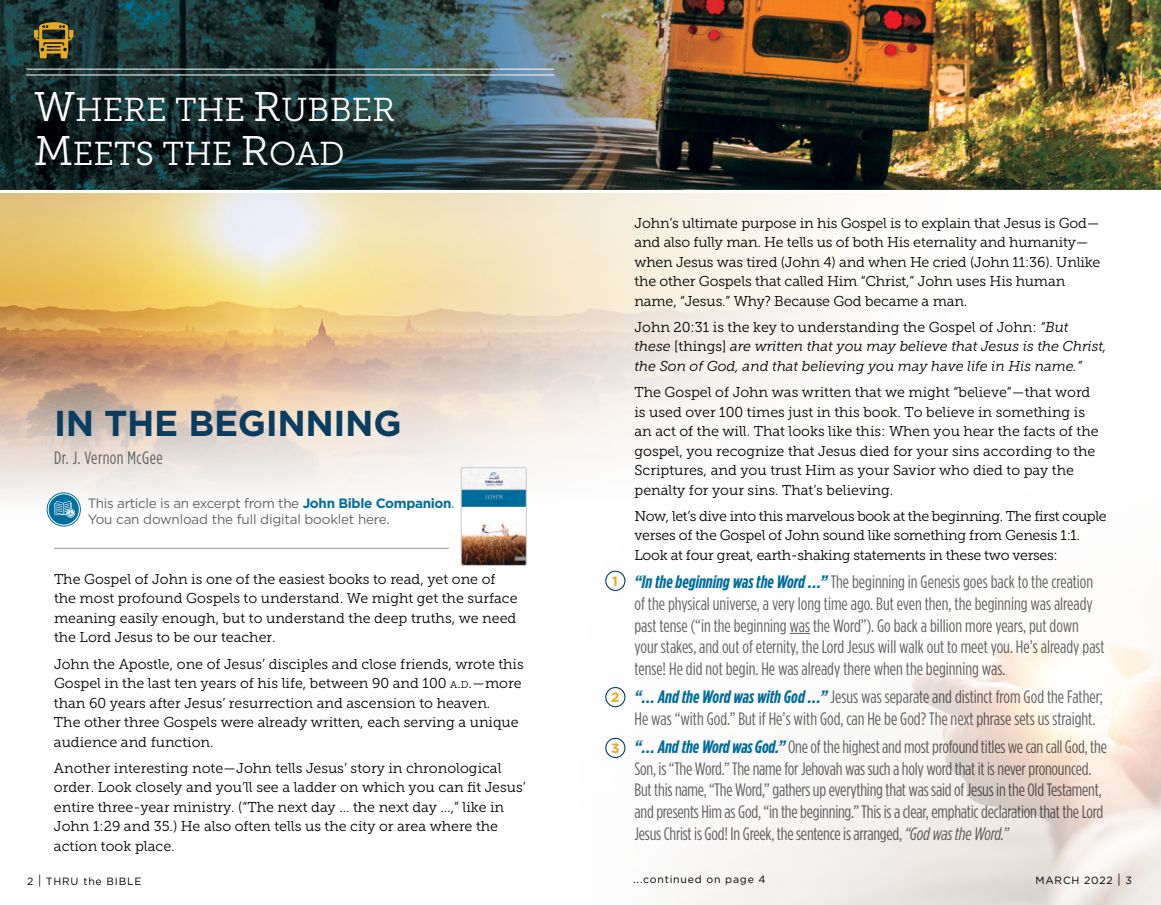
<style>
.page{position:relative;width:1161px;height:905px;background:#fff}
.page>*{position:absolute;margin:0;border:0;box-sizing:border-box;transform-origin:0 0}
.t1{font:700 36px "Gotham";letter-spacing:-.01em;color:#093d62}
.t2{font:33px/44px "Museo Slab 300";color:#fff}
.t3{font:18px/21.6px "Gotham Condensed";letter-spacing:-.01em;color:#636466}
.t4{font:18px "Gotham Condensed";letter-spacing:.025em;color:#636466}
.t5{font:14.25px/19.5px "Museo Slab 300";color:#000}
.t6{font:14.25px/19.5px "Museo Slab 300";letter-spacing:-.02em;color:#000}
.t7{font:italic 14.25px/19.5px "Museo Slab 300";color:#000}
.t8{font:13.5px/16.2px "Gotham";letter-spacing:-.015em;color:#636466}
.t9{font:700 13.5px "Gotham";color:#e8ab22}
.t10{font:10.5px "Gotham";letter-spacing:.075em;color:#000}
.s1{font-size:41.25px}
.s2{font-weight:700;color:#006e9f}
.s3{font-size:10.05px}
.s4{font-style:inherit}
.s5{font-style:normal}
.s6{font-weight:700;font-style:italic;color:#006e9f}
.s7{font-style:italic}
.s8{font-size:13.2px}
</style>
<div class="page">
<img style="left:605px;top:572px;width:556px;height:332px">
<img style="left:0;top:193px;width:828px;height:338px">
<img style="left:0;top:0;width:1161px;height:190px">
<svg style="left:34px;top:22px;width:39px;height:36px"></svg>
<hr style="left:26px;top:69px;width:528px;height:1px;background:#fff">
<hr style="left:26px;top:75px;width:528px;height:1px;background:#fff">
<svg style="left:790px;top:633px;width:20px;height:1px"></svg>
<hr style="left:54px;top:548px;width:395px;height:1px;background:#939598">
<img style="left:463px;top:469px;width:61px;height:94px">
<div style="left:461px;top:467px;width:65px;height:98px;border:1px solid #c7c8ca;border-radius:2px"></div>
<div style="left:48px;top:494px;width:31px;height:31px;background:#006e9f;border-radius:50%"></div>
<div style="left:48px;top:493px;width:32px;height:32px;border:1px solid #fff;border-radius:50%"></div>
<svg style="left:54px;top:501px;width:21px;height:16px"></svg>
<div style="left:47px;top:492px;width:34px;height:34px;border:1px solid #006e9f;border-radius:50%"></div>
<div style="left:605px;top:570px;width:21px;height:21px;border:1px solid #093d62;border-radius:50%"></div>
<div style="left:605px;top:687px;width:21px;height:20px;border:1px solid #093d62;border-radius:50%"></div>
<div style="left:605px;top:737px;width:21px;height:21px;border:1px solid #093d62;border-radius:50%"></div>
<h2 class="t2" style="left:34px;top:88px;width:363px"><span class="s1">W</span>HERE THE <span class="s1">R</span>UBBER<br><span class="s1">M</span>EETS THE <span class="s1">R</span>OAD</h2>
<h1 class="t1" style="left:54px;top:401px;width:349px">IN THE BEGINNING</h1>
<p class="t4" style="left:54px;top:447px;width:110px">Dr. J. Vernon McGee</p>
<p class="t8" style="left:88px;top:494px;width:368px">This article is an excerpt from the <span class="s2">John Bible Companion</span>.<br>You can download the full digital booklet here.</p>
<p class="t5" style="left:54px;top:569px;width:465px">The Gospel of John is one of the easiest books to read, yet one of the most profound Gospels to understand. We might get the surface meaning easily enough, but to understand the deep truths, we need the Lord Jesus to be our teacher.</p>
<p class="t5" style="left:54px;top:654px;width:471px">John the Apostle, one of Jesus’ disciples and close friends, wrote this Gospel in the last ten years of his life, between 90 and 100 <span class="s3">a</span><span class="s4">.</span><span class="s3">d</span><span class="s4">.</span>—more than 60 years after Jesus’ resurrection and ascension to heaven.<br>The other three Gospels were already written, each serving a unique audience and function.</p>
<p class="t5" style="left:54px;top:758px;width:473px">Another interesting note—John tells Jesus’ story in chronological order. Look closely and you’ll see a ladder on which you can fit Jesus’ entire three-year ministry. (“The next day … the next day …,” like in John 1:29 and 35.) He also often tells us the city or area where the action took place.</p>
<p class="t9" style="left:612px;top:572px;width:7px">1</p>
<p class="t9" style="left:611px;top:689px;width:10px">2</p>
<p class="t9" style="left:611px;top:739px;width:10px">3</p>
<p class="t5" style="left:634px;top:213px;width:467px">John’s ultimate purpose in his Gospel is to explain that Jesus is God— and also fully man. He tells us of both His eternality and humanity— when Jesus was tired (John 4) and when He cried (John 11:36). Unlike the other Gospels that called Him “Christ,” John uses His human name, “Jesus.” Why? Because God became a man.</p>
<p class="t7" style="left:634px;top:317px;width:474px"><span class="s5">John 20:31 is the key to understanding the Gospel of John:</span> “But these <span class="s5">[things]</span> are written that you may believe that Jesus is the Christ, the Son of God, and that believing you may have life in His name.”</p>
<p class="t5" style="left:634px;top:382px;width:466px">The Gospel of John was written that we might “believe”—that word is used over 100 times just in this book. To believe in something is an act of the will. That looks like this: When you hear the facts of the gospel, you recognize that Jesus died for your sins according to the Scriptures, and you trust Him as your Savior who died to pay the penalty for your sins. That’s believing.</p>
<p class="t6" style="left:634px;top:506px;width:474px">Now, let’s dive into this marvelous book at the beginning. The first couple verses of the Gospel of John sound like something from Genesis 1:1.<br>Look at four great, earth-shaking statements in these two verses:</p>
<p class="t3" style="left:634px;top:571px;width:472px"><span class="s6">“In the beginning was the Word …”</span> The beginning in Genesis goes back to the creation of the physical universe, a very long time ago. But even then, the beginning was already past tense (“in the beginning was the Word”). Go back a billion more years, put down your stakes, and out of eternity, the Lord Jesus will walk out to meet you. He’s already past tense! He did not begin. He was already there when the beginning was.</p>
<p class="t3" style="left:634px;top:686px;width:470px"><span class="s6">“… And the Word was with God …”</span> Jesus was separate and distinct from God the Father;<br>He was “with God.” But if He’s with God, can He be God? The next phrase sets us straight.</p>
<p class="t3" style="left:634px;top:736px;width:474px"><span class="s6">“… And the Word was God.”</span> One of the highest and most profound titles we can call God, the Son, is “The Word.” The name for Jehovah was such a holy word that it is never pronounced.<br>But this name, “The Word,” gathers up everything that was said of Jesus in the Old Testament, and presents Him as God, “in the beginning.” This is a clear, emphatic declaration that the Lord Jesus Christ is God! In Greek, the sentence is arranged, <span class="s7">“God was the Word.”</span></p>
<p class="t10" style="left:27px;top:874px;width:116px">2 <span class="s8">|</span> THRU the BIBLE</p>
<p class="t10" style="left:1036px;top:874px;width:98px">MARCH 2022 <span class="s8">|</span> 3</p>
<p class="t10" style="left:633px;top:873px;width:134px">...continued on page 4</p>
</div>
